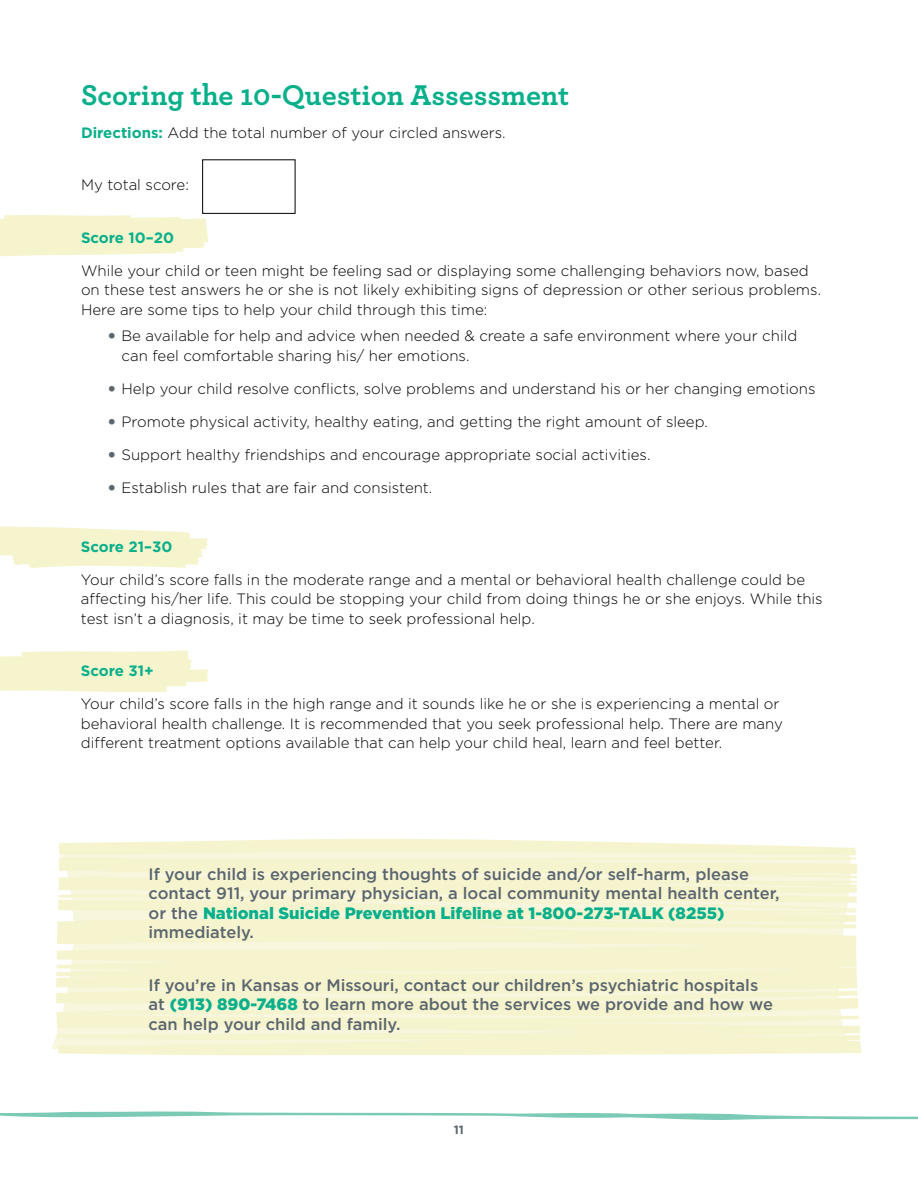
<style>
.page{position:relative;width:918px;height:1188px;background:#fff}
.page>*{position:absolute;margin:0;border:0;box-sizing:border-box;transform-origin:0 0}
.t1{font:700 30px "Archer";color:#07af8a}
.t2{font:500 16.5px/19.5px "Gotham";color:#5b666d}
.t3{font:300 15px/19.5px "Gotham";color:#000}
.t4{font:700 15px "Gotham";color:#07af8a}
.t5{font:700 12px "Gotham";color:#5b666d}
.s1{font-weight:700;color:#07af8a}
.s2{font-weight:900;color:#5b666d}
.s3{font-weight:900;color:#07af8a}
</style>
<div class="page">
<svg style="left:58px;top:838px;width:799px;height:59px"></svg>
<svg style="left:56px;top:897px;width:806px;height:159px;fill:#f6f4cf"></svg>
<svg style="left:0;top:651px;width:208px;height:41px"></svg>
<svg style="left:0;top:527px;width:208px;height:41px"></svg>
<svg style="left:0;top:215px;width:208px;height:41px"></svg>
<div style="left:202px;top:160px;width:93px;height:54px;border:1px solid #000"></div>
<svg style="left:0;top:1111px;width:918px;height:9px"></svg>
<h1 class="t1" style="left:81px;top:71px;width:490px">Scoring the 10-Question Assessment</h1>
<p class="t3" style="left:81px;top:123px;width:426px"><span class="s1">Directions:</span> Add the total number of your circled answers.</p>
<p class="t3" style="left:81px;top:175px;width:109px">My total score:</p>
<p class="t4" style="left:81px;top:229px;width:95px">Score 10–20</p>
<p class="t3" style="left:81px;top:261px;width:742px">While your child or teen might be feeling sad or displaying some challenging behaviors now, based on these test answers he or she is not likely exhibiting signs of depression or other serious problems.<br>Here are some tips to help your child through this time:</p>
<p class="t3" style="left:122px;top:326px;width:677px;text-indent:-14px"><span class="s2">•</span> Be available for help and advice when needed &amp; create a safe environment where your child can feel comfortable sharing his/ her emotions.</p>
<p class="t3" style="left:108px;top:378px;width:709px"><span class="s2">•</span> Help your child resolve conflicts, solve problems and understand his or her changing emotions</p>
<p class="t3" style="left:108px;top:411px;width:601px"><span class="s2">•</span> Promote physical activity, healthy eating, and getting the right amount of sleep.</p>
<p class="t3" style="left:108px;top:444px;width:544px"><span class="s2">•</span> Support healthy friendships and encourage appropriate social activities.</p>
<p class="t3" style="left:108px;top:477px;width:326px"><span class="s2">•</span> Establish rules that are fair and consistent.</p>
<p class="t4" style="left:81px;top:538px;width:93px">Score 21–30</p>
<p class="t3" style="left:81px;top:570px;width:743px">Your child’s score falls in the moderate range and a mental or behavioral health challenge could be affecting his/her life. This could be stopping your child from doing things he or she enjoys. While this test isn’t a diagnosis, it may be time to seek professional help.</p>
<p class="t4" style="left:81px;top:663px;width:74px">Score 31+</p>
<p class="t3" style="left:81px;top:694px;width:704px">Your child’s score falls in the high range and it sounds like he or she is experiencing a mental or behavioral health challenge. It is recommended that you seek professional help. There are many different treatment options available that can help your child heal, learn and feel better.</p>
<p class="t2" style="left:148px;top:864px;width:633px">If your child is experiencing thoughts of suicide and/or self-harm, please contact 911, your primary physician, a local community mental health center, or the <span class="s3">National Suicide Prevention Lifeline at 1-800-273-TALK (8255) </span>immediately.</p>
<p class="t2" style="left:148px;top:975px;width:626px">If you’re in Kansas or Missouri, contact our children’s psychiatric hospitals at <span class="s3">(913) 890-7468</span> to learn more about the services we provide and how we can help your child and family.</p>
<p class="t5" style="left:454px;top:1123px;width:12px">11</p>
</div>
